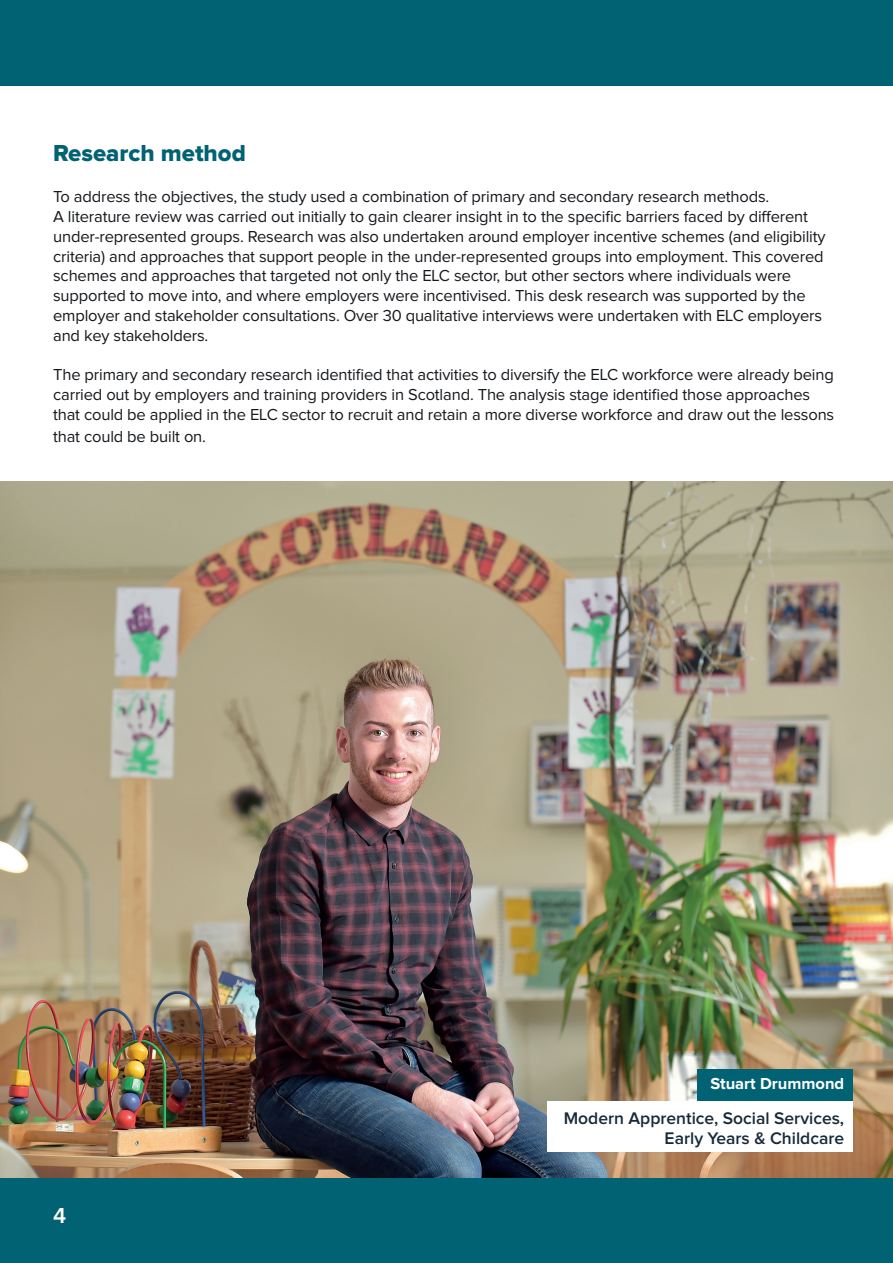
<style>
.page{position:relative;width:893px;height:1263px;background:#fff}
.page>*{position:absolute;margin:0;border:0;box-sizing:border-box;transform-origin:0 0}
.t1{font:24px "Proxima Nova Extrabld";color:#006272}
.t2{font:600 22.5px "Proxima Nova";color:#fff}
.t3{font:600 17.4px/20px "Proxima Nova";color:#172938;text-align:right}
.t4{font:16.5px/19.8px "Proxima Nova";letter-spacing:-.01em;color:#15181c}
.t5{font:700 16.5px "Proxima Nova";color:#fff}
</style>
<div class="page">
<div style="left:0;top:1178px;width:893px;height:85px;background:#006272"></div>
<div style="left:0;top:0;width:893px;height:85px;background:#006272"></div>
<img style="left:0;top:481px;width:893px;height:697px">
<div style="left:697px;top:1069px;width:156px;height:32px;background:#006272"></div>
<div style="left:547px;top:1101px;width:306px;height:51px;background:#fff"></div>
<h1 class="t1" style="left:53px;top:142px;width:194px">Research method</h1>
<p class="t4" style="left:53px;top:187px;width:774px">To address the objectives, the study used a combination of primary and secondary research methods.<br>A literature review was carried out initially to gain clearer insight in to the specific barriers faced by different under-represented groups. Research was also undertaken around employer incentive schemes (and eligibility criteria) and approaches that support people in the under-represented groups into employment. This covered schemes and approaches that targeted not only the ELC sector, but other sectors where individuals were supported to move into, and where employers were incentivised. This desk research was supported by the employer and stakeholder consultations. Over 30 qualitative interviews were undertaken with ELC employers and key stakeholders.</p>
<p class="t4" style="left:53px;top:366px;width:783px">The primary and secondary research identified that activities to diversify the ELC workforce were already being carried out by employers and training providers in Scotland. The analysis stage identified those approaches that could be applied in the ELC sector to recruit and retain a more diverse workforce and draw out the lessons</p>
<p class="t4" style="left:53px;top:427px;width:154px">that could be built on.</p>
<h2 class="t2" style="left:53px;top:1205px;width:15px">4</h2>
<p class="t5" style="left:710px;top:1076px;width:135px">Stuart Drummond</p>
<p class="t3" style="left:564px;top:1109px;width:282px">Modern Apprentice, Social Services,<br>Early Years &amp; Childcare</p>
</div>
